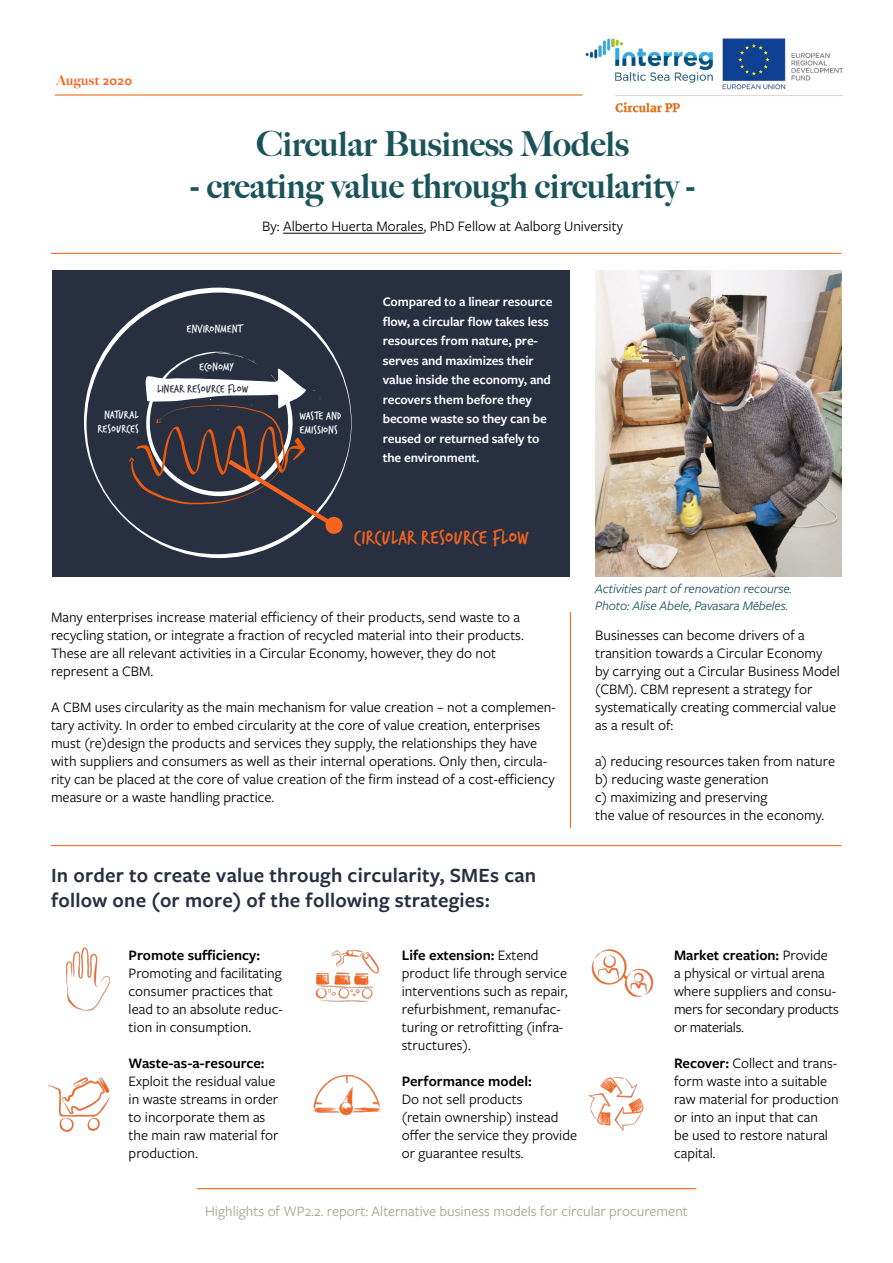
<style>
.page{position:relative;width:893px;height:1263px;background:#fff}
.page>*{position:absolute;margin:0;border:0;box-sizing:border-box;transform-origin:0 0}
.t1{font:900 34.5px "Big Caslon FB";color:#1a5359}
.Väliotsikko_1{font:600 21px/25.2px "Freight Sans Pro";letter-spacing:.01em;color:#282f41}
.Leipis{font:21px "Verveine";color:#f5651e}
.Leipis-2{font:15px/18px "Freight Sans Pro";color:#000}
.t2{font:15px "Freight Sans Pro";color:#a0a78c}
.Nosto{font:600 13.5px/19.5px "Freight Sans Pro";letter-spacing:-.01em;color:#fff}
.Kuvateksti{font:italic 13.5px/16.2px "Freight Sans Pro";letter-spacing:-.01em;color:#1a5359}
.Leipis-3{font:900 13.5px "Big Caslon FB";letter-spacing:.025em;color:#f5651e}
.t3{font:11.85px/14.2px "Verveine";color:#fff;text-align:center}
.t4{font:11.85px/21.6px "Verveine";color:#2f3142}
.s1{font-family:"Freight Sans Pro";font-weight:600}
.s2{color:#fff}
.s3{font-weight:600}
</style>
<div class="page">
<div style="left:52px;top:270px;width:518px;height:306px;background:#282f41"></div>
<hr style="left:197px;top:1188px;width:499px;height:1px;background:#ec6608">
<img style="left:585px;top:38px;width:258px;height:75px">
<hr style="left:55px;top:94px;width:528px;height:2px;background:#ec6608">
<svg style="left:84px;top:288px;width:268px;height:270px"></svg>
<img style="left:66px;top:947px;width:44px;height:64px">
<img style="left:48px;top:1077px;width:62px;height:55px">
<img style="left:315px;top:949px;width:64px;height:53px">
<img style="left:313px;top:1074px;width:67px;height:42px">
<img style="left:591px;top:949px;width:63px;height:48px">
<img style="left:588px;top:1077px;width:56px;height:54px">
<img style="left:595px;top:270px;width:246px;height:306px">
<svg style="left:129px;top:352px;width:211px;height:179px"></svg>
<div style="left:325px;top:517px;width:17px;height:17px;background:#f5651e;border-radius:50%"></div>
<hr style="left:570px;top:612px;width:1px;height:216px;background:#f5651e">
<hr style="left:51px;top:845px;width:790px;height:1px;background:#f5651e">
<hr style="left:51px;top:253px;width:790px;height:1px;background:#f5651e">
<hr style="left:283px;top:233px;width:140px;height:1px;background:#000">
<p class="Leipis-3" style="left:57px;top:72px;width:77px">August <span class="s1">2020</span></p>
<p class="t1" style="left:256px;top:123px;width:374px">Circular Business Models</p>
<p class="t1" style="left:190px;top:165px;width:506px">- creating value through circularity -</p>
<p class="Leipis-2" style="left:262px;top:217px;width:362px">By: Alberto Huerta Morales, PhD Fellow at Aalborg University</p>
<p class="t3" style="left:187px;top:322px;width:59px">ENVIRONMENT</p>
<p class="t4" style="left:157px;top:356px;width:93px;text-indent:42px"><span class="s2">ECONOMY<br></span>LINEAR RESOURCE FLOW</p>
<p class="t3" style="left:97px;top:408px;width:43px">NATURAL<br>RESOURCES</p>
<p class="t3" style="left:300px;top:408px;width:43px;text-align:left">WASTE AND<br>EMISSIONS</p>
<p class="Nosto" style="left:383px;top:292px;width:171px">Compared to a linear resource flow, a circular flow takes less resources from nature, pre&shy;serves and maximizes their value inside the economy, and recovers them before they become waste so they can be reused or returned safely to the environment.</p>
<p class="Leipis" style="left:354px;top:523px;width:176px">CIRCULAR RESOURCE FLOW</p>
<p class="Leipis-2" style="left:51px;top:608px;width:474px">Many enterprises increase material efficiency of their products, send waste to a recycling station, or integrate a fraction of recycled material into their products.<br>These are all relevant activities in a Circular Economy, however, they do not represent a CBM.</p>
<p class="Leipis-2" style="left:51px;top:698px;width:506px">A CBM uses circularity as the main mechanism for value creation – not a complemen&shy;tary activity. In order to embed circularity at the core of value creation, enterprises must (re)design the products and services they supply, the relationships they have with suppliers and consumers as well as their internal operations. Only then, circula&shy;rity can be placed at the core of value creation of the firm instead of a cost-efficiency measure or a waste handling practice.</p>
<p class="Väliotsikko_1" style="left:51px;top:862px;width:487px">In order to create value through circularity, SMEs can follow one (or more) of the following strategies:</p>
<p class="Leipis-2" style="left:129px;top:945px;width:156px"><span class="s3">Promote sufficiency:<br></span>Promoting and facilitating consumer practices that lead to an absolute reduc&shy;tion in consumption.</p>
<p class="Leipis-2" style="left:129px;top:1053px;width:151px"><span class="s3">Waste-as-a-resource:<br></span>Exploit the residual value in waste streams in order to incorporate them as the main raw material for production.</p>
<p class="Leipis-2" style="left:402px;top:945px;width:167px"><span class="s3">Life extension:</span> Extend product life through service interventions such as repair, refurbishment, remanufac&shy;turing or retrofitting (infra&shy;structures).</p>
<p class="Leipis-2" style="left:402px;top:1071px;width:177px"><span class="s3">Performance model:<br></span>Do not sell products<br>(retain ownership) instead offer the service they provide or guarantee results.</p>
<p class="Kuvateksti" style="left:595px;top:580px;width:198px">Activities part of renovation recourse.<br>Photo: Alise Abele, Pavasara Mēbeles.</p>
<p class="Leipis-2" style="left:595px;top:626px;width:246px">Businesses can become drivers of a transition towards a Circular Economy by carrying out a Circular Business Model (CBM). CBM represent a strategy for systematically creating commercial value as a result of:</p>
<p class="Leipis-2" style="left:595px;top:752px;width:241px">a) reducing resources taken from nature</p>
<p class="Leipis-2" style="left:595px;top:770px;width:175px">b) reducing waste generation</p>
<p class="Leipis-2" style="left:595px;top:788px;width:231px">c) maximizing and preserving<br>the value of resources in the economy.</p>
<p class="Leipis-2" style="left:674px;top:945px;width:167px"><span class="s3">Market creation:</span> Provide<br>a physical or virtual arena where suppliers and consu&shy;mers for secondary products or materials.</p>
<p class="Leipis-2" style="left:674px;top:1053px;width:166px"><span class="s3">Recover:</span> Collect and trans&shy;form waste into a suitable raw material for production or into an input that can<br>be used to restore natural capital.</p>
<p class="t2" style="left:205px;top:1201px;width:484px">Highlights of WP2.2. report: Alternative business models for circular procurement</p>
</div>
